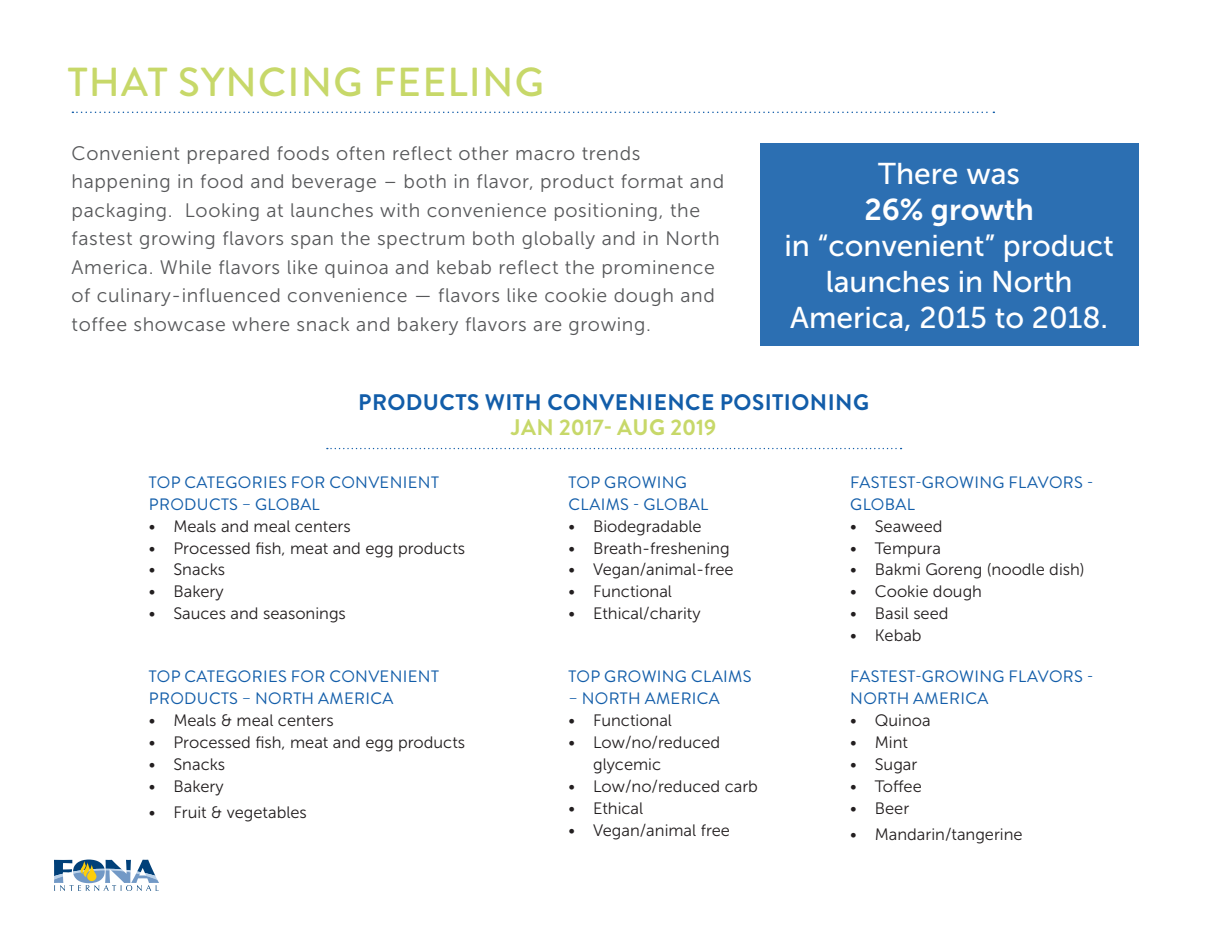
<style>
.page{position:relative;width:1215px;height:945px;background:#fff}
.page>*{position:absolute;margin:0;border:0;box-sizing:border-box;transform-origin:0 0}
.t1{font:500 40.5px "Brandon Grotesque";letter-spacing:.03em;color:#c7d869}
.t2{font:30px/36px "Museo Sans 500";color:#fff;text-align:center}
.t3{font:30px "Museo Sans 700";color:#fff}
.t4{font:700 22.5px "Brandon Grotesque";letter-spacing:.02em;color:#125da9}
.t5{font:700 22.5px "Brandon Grotesque";color:#c7d869}
.t6{font:19.5px/28.5px "Museo Sans 300";letter-spacing:.03em;color:#57585a}
.t7{font:16.5px/21.9px "Museo Sans 300";color:#231f20}
.t8{font:16.5px/21.9px "Brandon Grotesque";letter-spacing:.02em;color:#125da9}
</style>
<div class="page">
<svg style="left:54px;top:860px;width:105px;height:31px"></svg>
<svg style="left:72px;top:112px;width:922px;height:1px"></svg>
<div style="left:760px;top:144px;width:379px;height:202px;background:#2c6fb2"></div>
<svg style="left:327px;top:448px;width:575px;height:1px"></svg>
<h1 class="t1" style="left:68px;top:54px;width:478px">THAT SYNCING FEELING</h1>
<p class="t6" style="left:72px;top:139px;width:654px">Convenient prepared foods often reflect other macro trends happening in food and beverage – both in flavor, product format and packaging. Looking at launches with convenience positioning, the fastest growing flavors span the spectrum both globally and in North America. While flavors like quinoa and kebab reflect the prominence of culinary-influenced convenience — flavors like cookie dough and toffee showcase where snack and bakery flavors are growing.</p>
<h2 class="t2" style="left:878px;top:156px;width:143px">There was</h2>
<h2 class="t3" style="left:864px;top:193px;width:171px">26% growth</h2>
<h2 class="t2" style="left:784px;top:228px;width:331px">in “convenient” product launches in North<br>America, 2015 to 2018.</h2>
<h3 class="t4" style="left:358px;top:386px;width:512px">PRODUCTS WITH CONVENIENCE POSITIONING</h3>
<h3 class="t5" style="left:511px;top:412px;width:206px">JAN 2017- AUG 2019</h3>
<p class="t8" style="left:149px;top:472px;width:291px">TOP CATEGORIES FOR CONVENIENT<br>PRODUCTS – GLOBAL</p>
<p class="t7" style="left:149px;top:515px;width:203px">• Meals and meal centers</p>
<p class="t7" style="left:149px;top:537px;width:318px">• Processed fish, meat and egg products</p>
<p class="t7" style="left:149px;top:559px;width:78px">• Snacks</p>
<p class="t7" style="left:149px;top:581px;width:76px">• Bakery</p>
<p class="t7" style="left:149px;top:603px;width:199px">• Sauces and seasonings</p>
<p class="t8" style="left:149px;top:666px;width:291px">TOP CATEGORIES FOR CONVENIENT<br>PRODUCTS – NORTH AMERICA</p>
<p class="t7" style="left:149px;top:710px;width:186px">• Meals &amp; meal centers</p>
<p class="t7" style="left:149px;top:732px;width:318px">• Processed fish, meat and egg products</p>
<p class="t7" style="left:149px;top:753px;width:78px">• Snacks</p>
<p class="t7" style="left:149px;top:775px;width:76px">• Bakery</p>
<p class="t7" style="left:149px;top:801px;width:160px">• Fruit &amp; vegetables</p>
<p class="t8" style="left:569px;top:472px;width:141px">TOP GROWING<br>CLAIMS - GLOBAL</p>
<p class="t7" style="left:568px;top:515px;width:135px">• Biodegradable</p>
<p class="t7" style="left:568px;top:537px;width:163px">• Breath-freshening</p>
<p class="t7" style="left:568px;top:559px;width:167px">• Vegan/animal-free</p>
<p class="t7" style="left:568px;top:581px;width:105px">• Functional</p>
<p class="t7" style="left:568px;top:603px;width:134px">• Ethical/charity</p>
<p class="t8" style="left:569px;top:666px;width:185px">TOP GROWING CLAIMS</p>
<p class="t8" style="left:568px;top:688px;width:153px">– NORTH AMERICA</p>
<p class="t7" style="left:568px;top:710px;width:105px">• Functional</p>
<p class="t7" style="left:593px;top:732px;width:129px;text-indent:-25px">• Low/no/reduced glycemic</p>
<p class="t7" style="left:568px;top:775px;width:191px">• Low/no/reduced carb</p>
<p class="t7" style="left:568px;top:797px;width:76px">• Ethical</p>
<p class="t7" style="left:568px;top:819px;width:163px">• Vegan/animal free</p>
<p class="t8" style="left:850px;top:472px;width:245px">FASTEST-GROWING FLAVORS -<br>GLOBAL</p>
<p class="t7" style="left:850px;top:515px;width:94px">• Seaweed</p>
<p class="t7" style="left:850px;top:537px;width:92px">• Tempura</p>
<p class="t7" style="left:850px;top:559px;width:236px">• Bakmi Goreng (noodle dish)</p>
<p class="t7" style="left:850px;top:581px;width:133px">• Cookie dough</p>
<p class="t7" style="left:850px;top:603px;width:100px">• Basil seed</p>
<p class="t7" style="left:850px;top:625px;width:73px">• Kebab</p>
<p class="t8" style="left:850px;top:666px;width:245px">FASTEST-GROWING FLAVORS -<br>NORTH AMERICA</p>
<p class="t7" style="left:850px;top:710px;width:82px">• Quinoa</p>
<p class="t7" style="left:850px;top:732px;width:59px">• Mint</p>
<p class="t7" style="left:850px;top:753px;width:69px">• Sugar</p>
<p class="t7" style="left:850px;top:775px;width:73px">• Toffee</p>
<p class="t7" style="left:850px;top:797px;width:61px">• Beer</p>
<p class="t7" style="left:850px;top:823px;width:174px">• Mandarin/tangerine</p>
</div>
